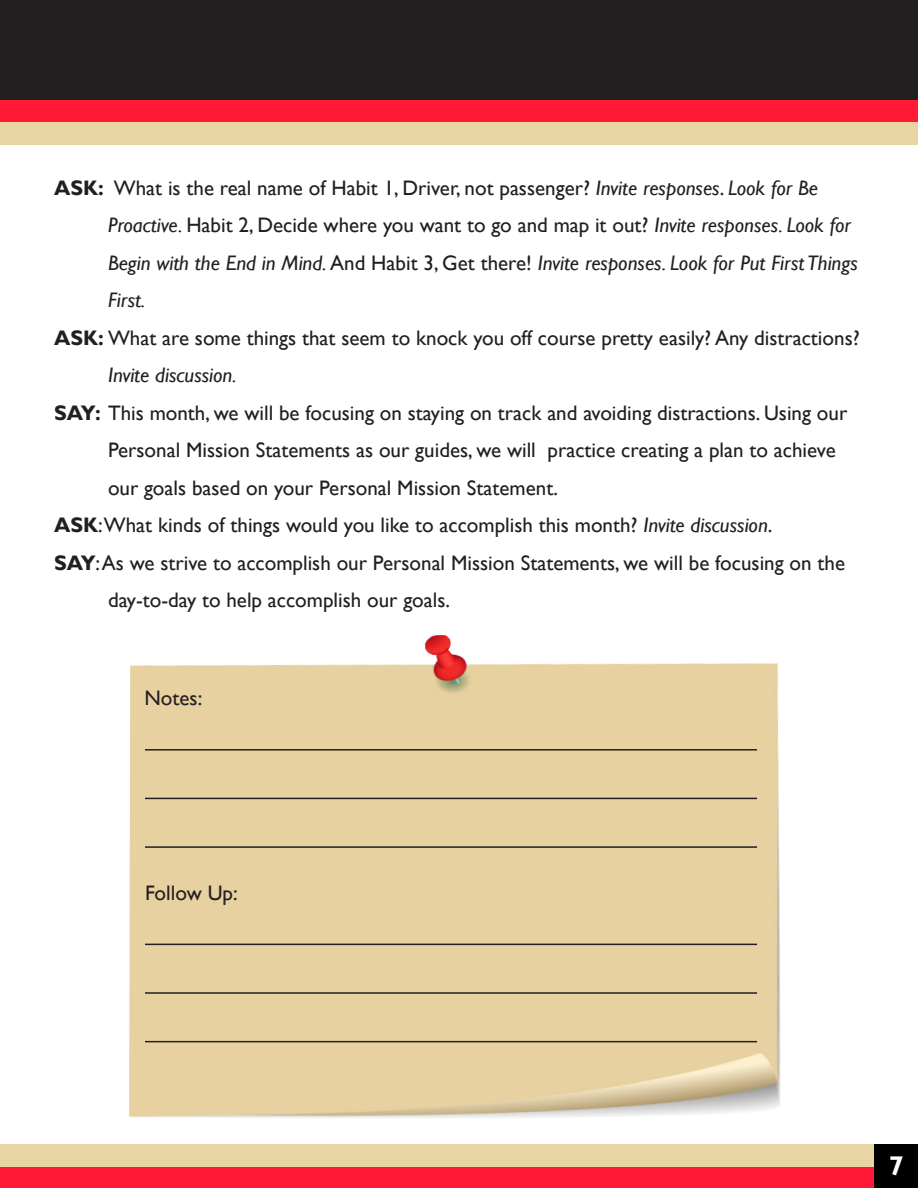
<style>
.page{position:relative;width:918px;height:1188px;background:#fff}
.page>*{position:absolute;margin:0;border:0;box-sizing:border-box;transform-origin:0 0}
.t1{font:700 27px "Gill Sans";color:#fff}
.t2{font:21px/37.5px "Gill Sans";color:#231f20}
.t3{font:italic 21px/37.5px "Gill Sans";color:#231f20}
.s1{font-weight:700;font-style:normal}
.s2{font-style:normal}
.s3{font-weight:700}
.s4{font-style:italic}
</style>
<div class="page">
<div style="left:0;top:0;width:918px;height:102px;background:#231f20"></div>
<div style="left:0;top:101px;width:918px;height:22px;background:#ff1937"></div>
<div style="left:0;top:1166px;width:918px;height:22px;background:#ff1937"></div>
<div style="left:0;top:123px;width:918px;height:22px;background:#e9d4a3"></div>
<div style="left:0;top:1144px;width:918px;height:22px;background:#e9d4a3"></div>
<img style="left:129px;top:635px;width:652px;height:483px">
<hr style="left:145px;top:749px;width:612px;height:2px;background:#231f20">
<hr style="left:145px;top:798px;width:612px;height:1px;background:#231f20">
<hr style="left:145px;top:846px;width:612px;height:2px;background:#231f20">
<hr style="left:145px;top:1041px;width:612px;height:1px;background:#231f20">
<hr style="left:145px;top:944px;width:612px;height:1px;background:#231f20">
<hr style="left:145px;top:992px;width:612px;height:2px;background:#231f20">
<div style="left:875px;top:1145px;width:43px;height:43px;background:#000"></div>
<p class="t3" style="left:108px;top:169px;width:751px;text-indent:-54px"><span class="s1">ASK:</span> <span class="s2">What is the real name of Habit 1, Driver, not passenger?</span> Invite responses<span class="s2">.</span> Look for Be Proactive. <span class="s2">Habit 2, Decide where you want to go and map it out?</span> Invite responses. Look for Begin with the End in Mind. <span class="s2">And Habit 3, Get there!</span> Invite responses. Look for Put First Things First.</p>
<p class="t2" style="left:108px;top:319px;width:753px;text-indent:-54px"><span class="s3">ASK:</span> What are some things that seem to knock you off course pretty easily? Any distractions?<br><span class="s4">Invite discussion.</span></p>
<p class="t2" style="left:108px;top:394px;width:741px;text-indent:-54px"><span class="s3">SAY:</span> This month, we will be focusing on staying on track and avoiding distractions. Using our<br>Personal Mission Statements as our guides, we will practice creating a plan to achieve our goals based on your Personal Mission Statement.</p>
<p class="t2" style="left:54px;top:507px;width:720px"><span class="s3">ASK</span>:What kinds of things would you like to accomplish this month? <span class="s4">Invite discussion</span>.</p>
<p class="t2" style="left:108px;top:544px;width:739px;text-indent:-54px"><span class="s3">SAY</span>: As we strive to accomplish our Personal Mission Statements, we will be focusing on the day-to-day to help accomplish our goals.</p>
<p class="t2" style="left:145px;top:680px;width:59px">Notes:</p>
<p class="t2" style="left:145px;top:874px;width:94px">Follow Up:</p>
<p class="t1" style="left:889px;top:1150px;width:16px">7</p>
</div>
